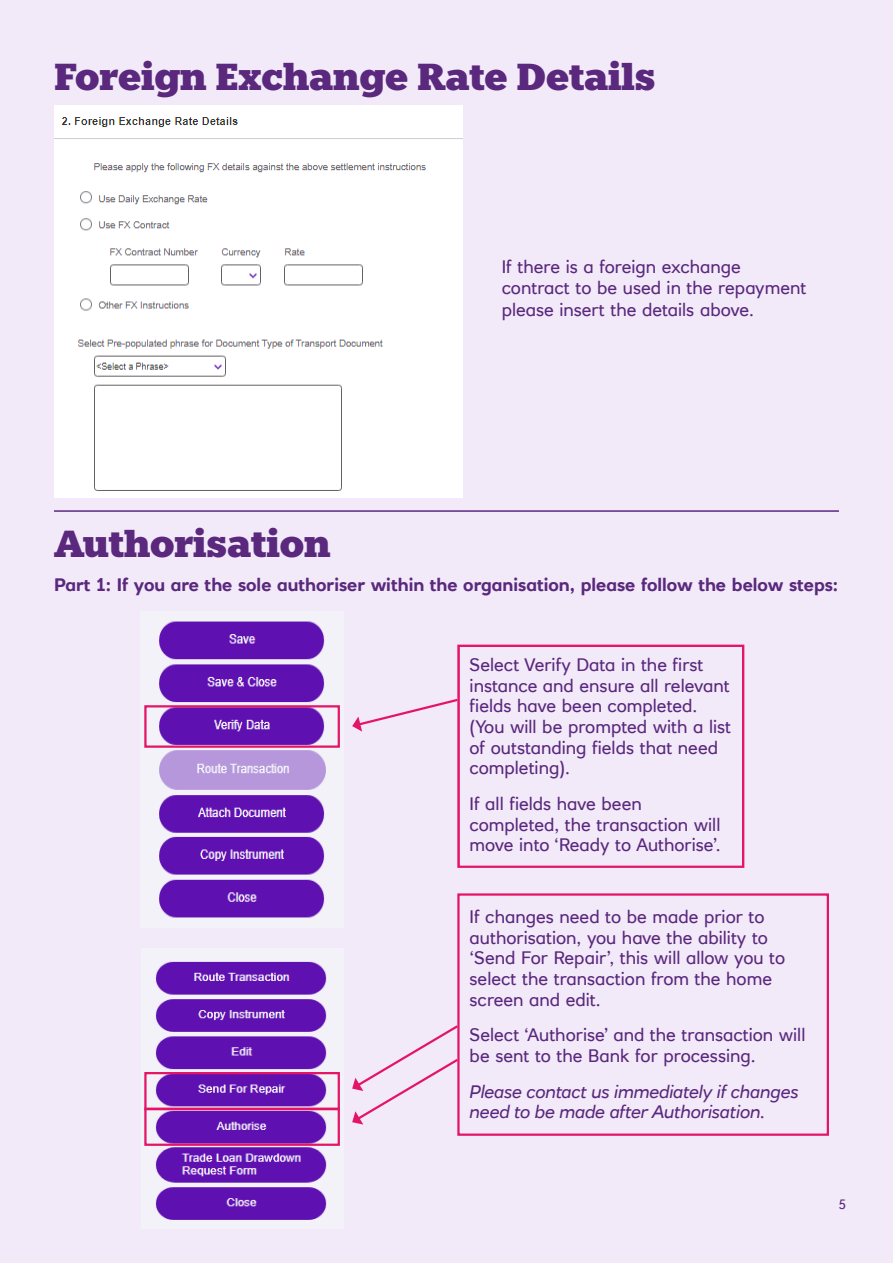
<style>
.page{position:relative;width:893px;height:1263px;background:#f2eaf9}
.page>*{position:absolute;margin:0;border:0;box-sizing:border-box;transform-origin:0 0}
.t1{font:900 37.5px "Knile";letter-spacing:-.02em;color:#5a287d}
.t2{font:18px/20.7px "RN House Sans";color:#5a287d}
.t3{font:700 18px "RN House Sans";color:#5a287d}
.t4{font:italic 18px/20.7px "RN House Sans";color:#5a287d}
.t5{font:13.5px "RN House Sans";color:#5a287d}
</style>
<div class="page">
<div style="left:54px;top:106px;width:409px;height:391px;background:#fff"></div>
<hr style="left:54px;top:510px;width:785px;height:2px;background:#5a287d">
<img style="left:159px;top:621px;width:167px;height:297px">
<div style="left:144px;top:705px;width:196px;height:43px;border:2px solid #e51565"></div>
<div style="left:457px;top:645px;width:287px;height:223px;border:2px solid #e51565"></div>
<svg style="left:352px;top:697px;width:108px;height:35px"></svg>
<svg style="left:352px;top:1025px;width:105px;height:99px"></svg>
<div style="left:457px;top:893px;width:372px;height:243px;border:2px solid #e51565"></div>
<div style="left:141px;top:949px;width:202px;height:280px;background:#f2f2f8"></div>
<img style="left:154px;top:961px;width:176px;height:259px">
<div style="left:144px;top:1072px;width:196px;height:38px;border:2px solid #e51565"></div>
<div style="left:144px;top:1107px;width:196px;height:39px;border:2px solid #e51565"></div>
<p class="t1" style="left:54px;top:53px;width:603px">Foreign Exchange Rate Details</p>
<p class="t2" style="left:502px;top:256px;width:306px;line-height:21.6px">If there is a foreign exchange contract to be used in the repayment please insert the details above.</p>
<p class="t1" style="left:54px;top:520px;width:278px">Authorisation</p>
<p class="t3" style="left:54px;top:574px;width:785px">Part 1: If you are the sole authoriser within the organisation, please follow the below steps:</p>
<p class="t2" style="left:470px;top:654px;width:263px">Select Verify Data in the first instance and ensure all relevant fields have been completed. (You will be prompted with a list of outstanding fields that need completing).</p>
<p class="t2" style="left:470px;top:793px;width:252px">If all fields have been completed, the transaction will move into ‘Ready to Authorise’.</p>
<p class="t2" style="left:470px;top:906px;width:317px">If changes need to be made prior to authorisation, you have the ability to ‘Send For Repair’, this will allow you to select the transaction from the home screen and edit.</p>
<p class="t2" style="left:470px;top:1024px;width:337px">Select ‘Authorise’ and the transaction will be sent to the Bank for processing.</p>
<p class="t4" style="left:470px;top:1081px;width:330px">Please contact us immediately if changes need to be made after Authorisation.</p>
<p class="t5" style="left:839px;top:1196px;width:9px">5</p>
</div>
